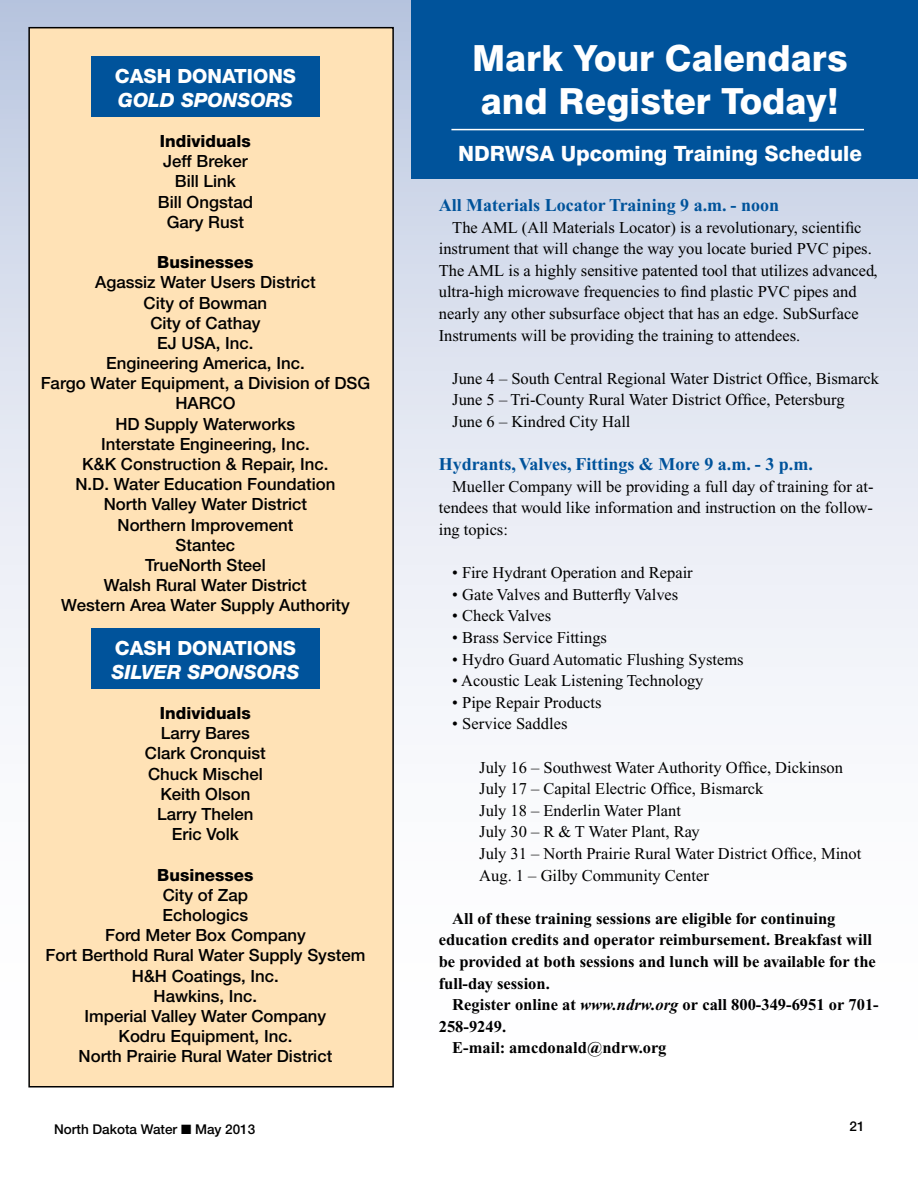
<style>
.page{position:relative;width:918px;height:1188px;background:#fff}
.page>*{position:absolute;margin:0;border:0;box-sizing:border-box;transform-origin:0 0}
.t1{font:800 36px/43.2px "Swiss 721 BT";color:#fff}
.t2{font:800 21px "Swiss 721 BT";color:#fff}
.t3{font:800 19.65px "Helvetica Neue";color:#fff}
.t4{font:italic 800 19.65px "Helvetica Neue";color:#fff}
.t5{font:700 18px "Times New Roman";color:#00539b}
.t6{font:500 16.8px/20.2px "Helvetica Neue";color:#000;text-align:center}
.t7{font:800 16.8px "Helvetica Neue";color:#000}
.t8{font:16.5px/21.6px "Times New Roman";color:#000}
.t9{font:700 16.5px/21.6px "Times New Roman";color:#000}
.t10{font:500 13.5px "Helvetica Neue";color:#000}
.s1{font-style:italic}
</style>
<div class="page">
<div style="left:0;top:0;width:918px;height:1188px;background:linear-gradient(to bottom,#c3cee4,#fff)"></div>
<div style="left:29px;top:28px;width:364px;height:1059px;background:#ffe2b6"></div>
<div style="left:28px;top:27px;width:366px;height:1061px;border:2px solid #000"></div>
<div style="left:91px;top:56px;width:229px;height:61px;background:#00539b"></div>
<div style="left:91px;top:628px;width:229px;height:61px;background:#00539b"></div>
<div style="left:411px;top:0;width:507px;height:178px;background:#00539b"></div>
<hr style="left:451px;top:129px;width:413px;height:1px;background:#fff">
<p class="t3" style="left:115px;top:64px;width:183px">Cash Donations</p>
<p class="t4" style="left:118px;top:88px;width:176px">GOLD SPONSORS</p>
<p class="t7" style="left:160px;top:131px;width:93px">Individuals</p>
<p class="t6" style="left:158px;top:151px;width:97px">Jeff Breker<br>Bill Link<br>Bill Ongstad<br>Gary Rust</p>
<p class="t7" style="left:157px;top:252px;width:98px">Businesses</p>
<p class="t6" style="left:41px;top:272px;width:331px">Agassiz Water Users District<br>City of Bowman<br>City of Cathay<br>EJ USA, Inc.<br>Engineering America, Inc.<br>Fargo Water Equipment, a Division of DSG<br>HARCO<br>HD Supply Waterworks<br>Interstate Engineering, Inc.<br>K&amp;K Construction &amp; Repair, Inc.<br>N.D. Water Education Foundation<br>North Valley Water District<br>Northern Improvement<br>Stantec<br>TrueNorth Steel<br>Walsh Rural Water District<br>Western Area Water Supply Authority</p>
<p class="t3" style="left:115px;top:636px;width:183px">Cash Donations</p>
<p class="t4" style="left:111px;top:660px;width:189px">SILVER SPONSORS</p>
<p class="t7" style="left:160px;top:703px;width:93px">Individuals</p>
<p class="t6" style="left:145px;top:723px;width:122px">Larry Bares<br>Clark Cronquist<br>Chuck Mischel<br>Keith Olson<br>Larry Thelen<br>Eric Volk</p>
<p class="t7" style="left:157px;top:865px;width:98px">Businesses</p>
<p class="t6" style="left:46px;top:885px;width:321px">City of Zap<br>Echologics<br>Ford Meter Box Company<br>Fort Berthold Rural Water Supply System<br>H&amp;H Coatings, Inc.<br>Hawkins, Inc.<br>Imperial Valley Water Company<br>Kodru Equipment, Inc.<br>North Prairie Rural Water District</p>
<h1 class="t1" style="left:472px;top:36px;width:378px">Mark Your Calendars and Register Today!</h1>
<p class="t2" style="left:458px;top:141px;width:405px">NDRWSA Upcoming Training Schedule</p>
<p class="t5" style="left:439px;top:195px;width:342px">All Materials Locator Training 9 a.m. - noon</p>
<p class="t8" style="left:439px;top:216px;width:440px;text-indent:13px">The AML (All Materials Locator) is a revolutionary, scientific instrument that will change the way you locate buried PVC pipes.<br>The AML is a highly sensitive patented tool that utilizes advanced, ultra-high microwave frequencies to find plastic PVC pipes and nearly any other subsurface object that has an edge. SubSurface Instruments will be providing the training to attendees.</p>
<p class="t8" style="left:452px;top:368px;width:428px">June 4 – South Central Regional Water District Office, Bismarck<br>June 5 – Tri-County Rural Water District Office, Petersburg<br>June 6 – Kindred City Hall</p>
<p class="t5" style="left:439px;top:454px;width:376px">Hydrants, Valves, Fittings &amp; More 9 a.m. - 3 p.m.</p>
<p class="t8" style="left:439px;top:476px;width:436px;text-align:justify;text-indent:13px">Mueller Company will be providing a full day of training for at&shy;tendees that would like information and instruction on the follow&shy;ing topics:</p>
<p class="t8" style="left:452px;top:562px;width:242px">• Fire Hydrant Operation and Repair</p>
<p class="t8" style="left:452px;top:584px;width:227px">• Gate Valves and Butterfly Valves</p>
<p class="t8" style="left:452px;top:605px;width:101px">• Check Valves</p>
<p class="t8" style="left:452px;top:627px;width:156px">• Brass Service Fittings</p>
<p class="t8" style="left:452px;top:648px;width:293px">• Hydro Guard Automatic Flushing Systems</p>
<p class="t8" style="left:452px;top:670px;width:253px">• Acoustic Leak Listening Technology</p>
<p class="t8" style="left:452px;top:692px;width:151px">• Pipe Repair Products</p>
<p class="t8" style="left:452px;top:713px;width:117px">• Service Saddles</p>
<p class="t8" style="left:479px;top:756px;width:384px">July 16 – Southwest Water Authority Office, Dickinson July 17 – Capital Electric Office, Bismarck<br>July 18 – Enderlin Water Plant<br>July 30 – R &amp; T Water Plant, Ray<br>July 31 – North Prairie Rural Water District Office, Minot Aug. 1 – Gilby Community Center</p>
<p class="t9" style="left:439px;top:908px;width:439px;text-indent:13px">All of these training sessions are eligible for continuing education credits and operator reimbursement. Breakfast will be provided at both sessions and lunch will be available for the full-day session.</p>
<p class="t9" style="left:452px;top:994px;width:428px">Register online at <span class="s1">www.ndrw.org</span> or call 800-349-6951 or 701-</p>
<p class="t9" style="left:439px;top:1016px;width:69px">258-9249.</p>
<p class="t9" style="left:452px;top:1037px;width:216px">E-mail: amcdonald@ndrw.org</p>
<p class="t10" style="left:54px;top:1121px;width:203px">North Dakota Water ■ May 2013</p>
<p class="t10" style="left:850px;top:1119px;width:17px">21</p>
</div>
